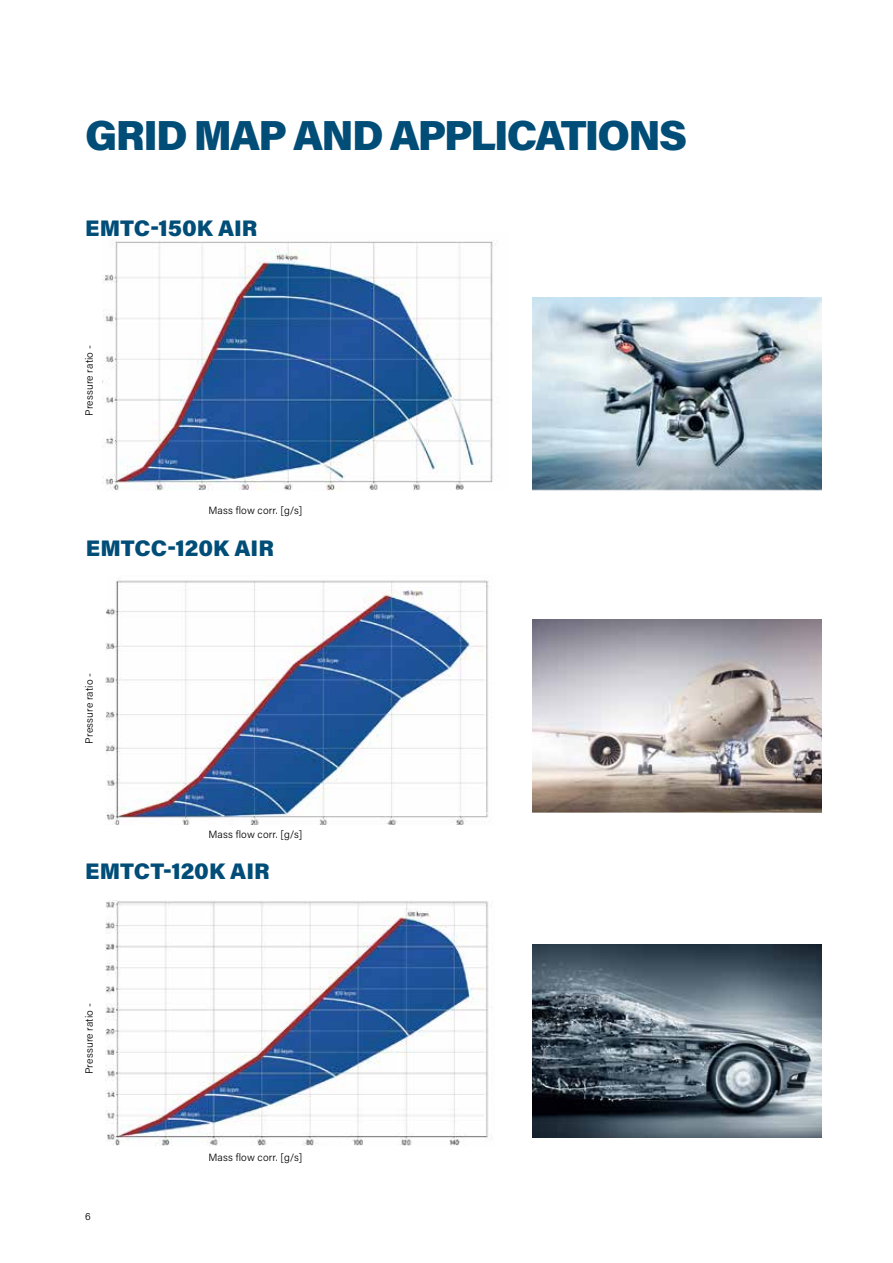
<style>
.page{position:relative;width:893px;height:1263px;background:#fff}
.page>*{position:absolute;margin:0;border:0;box-sizing:border-box;transform-origin:0 0}
.t1{font:900 42px "Acumin Pro";letter-spacing:-.045em;color:#004d78}
.t2{font:900 22.5px "Acumin Pro";color:#004d78}
.t3{font:300 10.5px "Acumin Pro";letter-spacing:.015em;color:#000}
</style>
<div class="page">
<img style="left:106px;top:580px;width:383px;height:244px">
<img style="left:105px;top:900px;width:384px;height:245px">
<img style="left:103px;top:240px;width:393px;height:251px">
<img style="left:533px;top:944px;width:289px;height:193px">
<img style="left:533px;top:620px;width:289px;height:193px">
<hr style="left:446px;top:813px;width:447px;height:1px;background:#fff">
<img style="left:533px;top:297px;width:289px;height:193px">
<hr style="left:455px;top:490px;width:438px;height:1px;background:#fff">
<h1 class="t1" style="left:85px;top:105px;width:604px">GRID MAP AND APPLICATIONS</h1>
<h2 class="t2" style="left:85px;top:212px;width:174px">EMTC-150K AIR</h2>
<p class="t3" style="left:82px;top:416px;width:72px;rotate:-90deg">Pressure ratio -</p>
<p class="t3" style="left:208px;top:503px;width:95px">Mass flow corr. [g/s]</p>
<h2 class="t2" style="left:86px;top:533px;width:190px">EMTCC-120K AIR</h2>
<p class="t3" style="left:82px;top:744px;width:72px;rotate:-90deg">Pressure ratio -</p>
<p class="t3" style="left:208px;top:827px;width:95px">Mass flow corr. [g/s]</p>
<h2 class="t2" style="left:85px;top:855px;width:186px">EMTCT-120K AIR</h2>
<p class="t3" style="left:82px;top:1074px;width:72px;rotate:-90deg">Pressure ratio -</p>
<p class="t3" style="left:85px;top:1209px;width:7px">6</p>
<p class="t3" style="left:208px;top:1150px;width:95px">Mass flow corr. [g/s]</p>
</div>
